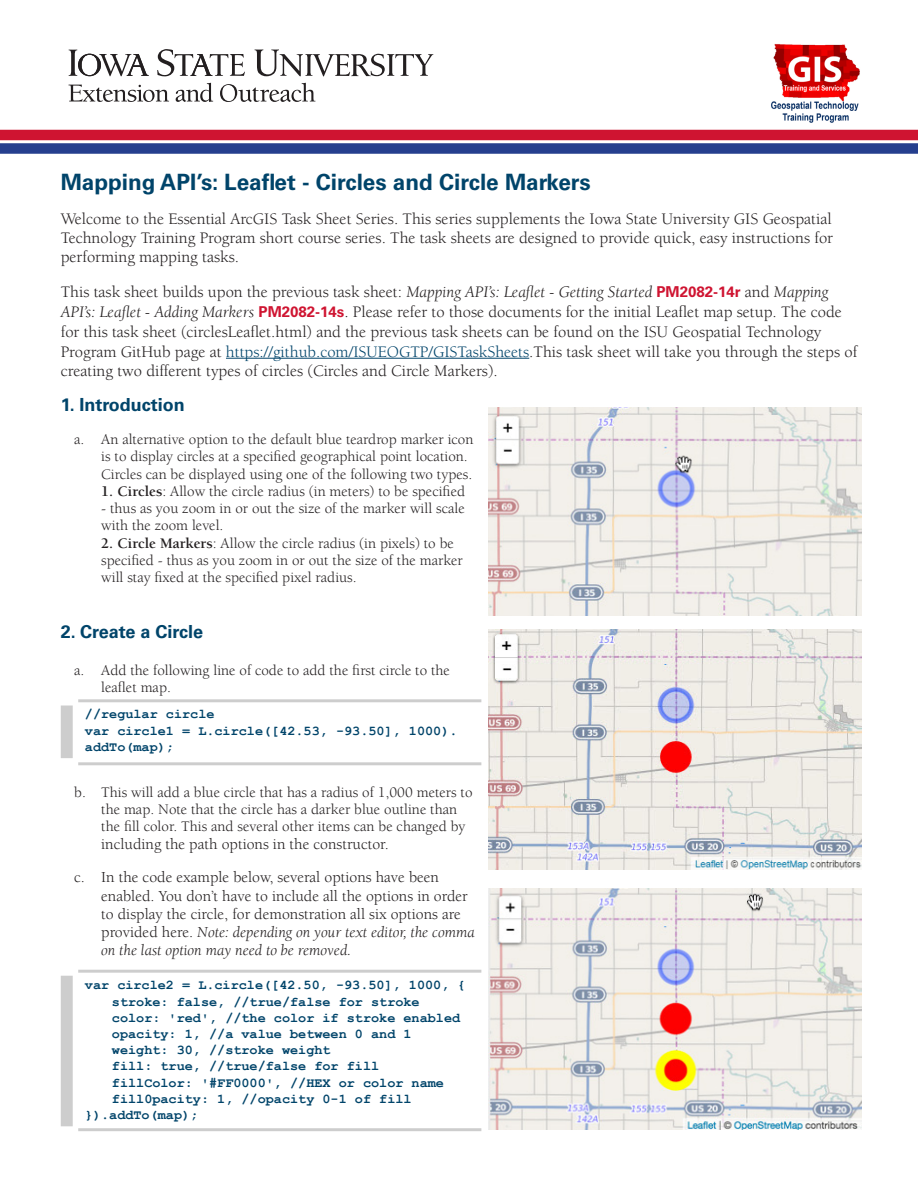
<style>
.page{position:relative;width:918px;height:1188px;background:#fff}
.page>*{position:absolute;margin:0;border:0;box-sizing:border-box;transform-origin:0 0}
.Main_Title{font:700 22.5px "Univers LT Std";color:#00446a}
.t1{font:700 18px "Univers LT Std";color:#00446a}
.Main_Title-2{font:16.5px/19.8px "Berkeley Std";color:#231f20;text-align:justify}
.t2{font:15.75px/18.1px "Berkeley Std";color:#231f20}
.t3{font:15px/17.2px "Berkeley Std";color:#231f20}
.t4{font:700 13.5px/16.2px "Courier New";color:#00446a}
.s1{font-style:italic}
.s2{font-family:"Univers LT Std";font-weight:700;font-size:15px;color:#cf1431}
.s3{color:#00446a}
.s4{font-weight:700}
</style>
<div class="page">
<div style="left:0;top:143px;width:918px;height:11px;background:#253f8e"></div>
<svg style="left:69px;top:50px;width:80px;height:26px"></svg>
<svg style="left:157px;top:49px;width:88px;height:28px"></svg>
<svg style="left:255px;top:49px;width:178px;height:28px"></svg>
<svg style="left:69px;top:85px;width:100px;height:17px"></svg>
<svg style="left:176px;top:83px;width:37px;height:19px"></svg>
<svg style="left:220px;top:83px;width:95px;height:19px"></svg>
<div style="left:0;top:130px;width:918px;height:10px;background:#cf1431"></div>
<img style="left:771px;top:44px;width:89px;height:79px">
<hr style="left:226px;top:358px;width:303px;height:1px;background:#00446a">
<img style="left:488px;top:888px;width:374px;height:242px">
<img style="left:488px;top:407px;width:374px;height:208px">
<img style="left:488px;top:630px;width:374px;height:240px">
<hr style="left:78px;top:699px;width:403px;height:3px;background:#000">
<hr style="left:78px;top:762px;width:403px;height:3px;background:#000">
<div style="left:61px;top:705px;width:12px;height:53px;background:#cdcdcd"></div>
<hr style="left:78px;top:970px;width:403px;height:3px;background:#000">
<hr style="left:78px;top:1128px;width:403px;height:3px;background:#000">
<div style="left:61px;top:976px;width:12px;height:150px;background:#cdcdcd"></div>
<p class="Main_Title" style="left:61px;top:169px;width:532px">Mapping API’s: Leaflet - Circles and Circle Markers</p>
<p class="Main_Title-2" style="left:61px;top:210px;width:774px;line-height:18.9px">Welcome to the Essential ArcGIS Task Sheet Series. This series supplements the Iowa State University GIS Geospatial Technology Training Program short course series. The task sheets are designed to provide quick, easy instructions for performing mapping tasks.</p>
<p class="Main_Title-2" style="left:61px;top:282px;width:798px;text-align:left">This task sheet builds upon the previous task sheet: <span class="s1">Mapping API’s: Leaflet - Getting Started</span> <span class="s2">PM2082-14r</span> and <span class="s1">Mapping API’s: Leaflet - Adding Markers</span> <span class="s2">PM2082-14s</span>. Please refer to those documents for the initial Leaflet map setup. The code for this task sheet (circlesLeaflet.html) and the previous task sheets can be found on the ISU Geospatial Technology Program GitHub page at <span class="s3">https://github.com/ISUEOGTP/GISTaskSheets</span>.This task sheet will take you through the steps of creating two different types of circles (Circles and Circle Markers).</p>
<p class="t1" style="left:61px;top:394px;width:126px">1. Introduction</p>
<p class="t3" style="left:101px;top:431px;width:374px;text-indent:-27px">a. An alternative option to the default blue teardrop marker icon is to display circles at a specified geographical point location.<br>Circles can be displayed using one of the following two types.</p>
<p class="t3" style="left:101px;top:483px;width:365px"><span class="s4">1. Circles</span>: Allow the circle radius (in meters) to be specified</p>
<p class="t3" style="left:101px;top:500px;width:365px">- thus as you zoom in or out the size of the marker will scale with the zoom level.</p>
<p class="t3" style="left:101px;top:535px;width:363px"><span class="s4">2. Circle Markers</span>: Allow the circle radius (in pixels) to be specified - thus as you zoom in or out the size of the marker will stay fixed at the specified pixel radius.</p>
<p class="t1" style="left:61px;top:621px;width:144px">2. Create a Circle</p>
<p class="t3" style="left:101px;top:662px;width:350px;text-indent:-27px">a. Add the following line of code to add the first circle to the leaflet map.</p>
<p class="t4" style="left:85px;top:706px;width:374px">//regular circle<br>var circle1 = L.circle([42.53, -93.50], 1000). addTo(map);</p>
<p class="t3" style="left:101px;top:784px;width:373px;text-indent:-27px">b. This will add a blue circle that has a radius of 1,000 meters to the map. Note that the circle has a darker blue outline than the fill color. This and several other items can be changed by</p>
<p class="t2" style="left:101px;top:836px;width:289px">including the path options in the constructor.</p>
<p class="t2" style="left:101px;top:869px;width:375px;text-indent:-27px">c. In the code example below, several options have been enabled. You don’t have to include all the options in order to display the circle, for demonstration all six options are provided here. <span class="s1">Note: depending on your text editor, the comma on the last option may need to be removed.</span></p>
<p class="t4" style="left:85px;top:977px;width:382px">var circle2 = L.circle([42.50, -93.50], 1000, {</p>
<p class="t4" style="left:112px;top:993px;width:309px">stroke: false, //true/false for stroke</p>
<p class="t4" style="left:112px;top:1009px;width:350px">color: 'red', //the color if stroke enabled</p>
<p class="t4" style="left:112px;top:1025px;width:301px">opacity: 1, //a value between 0 and 1</p>
<p class="t4" style="left:112px;top:1042px;width:220px">weight: 30, //stroke weight</p>
<p class="t4" style="left:112px;top:1058px;width:269px">fill: true, //true/false for fill</p>
<p class="t4" style="left:112px;top:1074px;width:334px">fillColor: '#FF0000', //HEX or color name</p>
<p class="t4" style="left:112px;top:1090px;width:301px">fill0pacity: 1, //opacity 0-1 of fill</p>
<p class="t4" style="left:85px;top:1106px;width:115px">}).addTo(map);</p>
</div>
